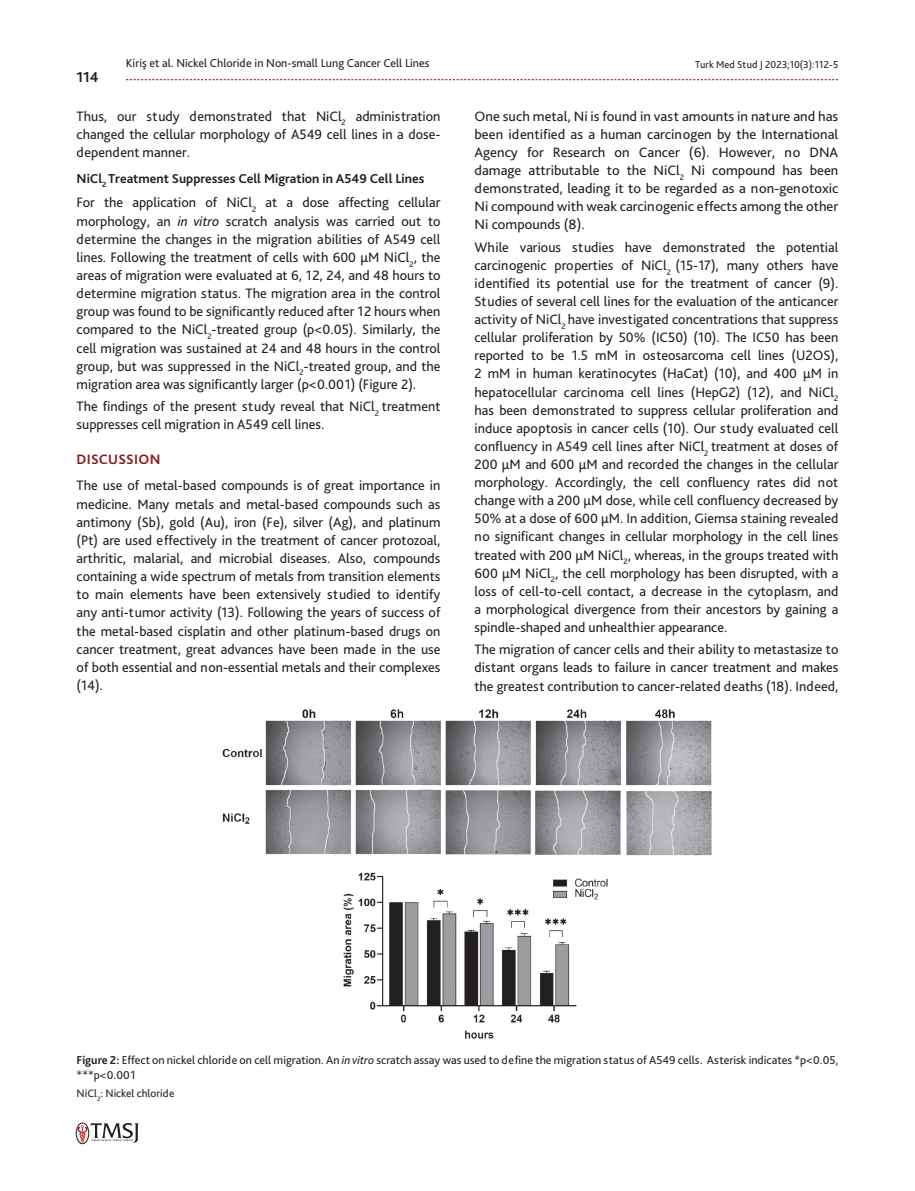
<style>
.page{position:relative;width:915px;height:1191px;background:#fff}
.page>*{position:absolute;margin:0;border:0;box-sizing:border-box;transform-origin:0 0}
.t1{font:700 15px "Bliss Pro";color:#231f20}
.YAZI{font:14.25px/18.1px "Bliss Pro";color:#231f20;text-align:justify}
.ANA_METİN_BAŞLIK{font:700 14.25px "Bliss Pro";letter-spacing:.02em;color:#88181b}
.BOLD_BAŞLIK{font:700 13.5px "Bliss Pro";color:#231f20}
.RESİM-ALTI{font:12px/14.4px "Bliss Pro";color:#231f20}
.RESİM-ALTI-2{font:11.25px "Bliss Pro";color:#231f20}
.t2{font:10.5px "Bliss Pro";color:#231f20}
.s1{font-style:italic}
.s2{font-weight:700}
</style>
<div class="page">
<svg style="left:126px;top:79px;width:712px;height:1px"></svg>
<div style="left:76px;top:1122px;width:13px;height:21px;border:1px solid #231f20;border-radius:50%"></div>
<svg style="left:77px;top:1123px;width:62px;height:20px"></svg>
<img style="left:222px;top:709px;width:490px;height:330px">
<p class="t1" style="left:77px;top:68px;width:24px">114</p>
<p class="RESİM-ALTI" style="left:126px;top:55px;width:305px">Kiriş et al. Nickel Chloride in Non-small Lung Cancer Cell Lines</p>
<p class="t2" style="left:694px;top:58px;width:145px">Turk Med Stud J 2023;10(3):112-5</p>
<p class="YAZI" style="left:77px;top:106px;width:365px">Thus, our study demonstrated that NiCl<sub>2</sub> administration changed the cellular morphology of A549 cell lines in a dose&shy;dependent manner.</p>
<p class="BOLD_BAŞLIK" style="left:77px;top:170px;width:349px">NiCl<sub>2</sub> Treatment Suppresses Cell Migration in A549 Cell Lines</p>
<p class="YAZI" style="left:77px;top:193px;width:365px">For the application of NiCl<sub>2</sub> at a dose affecting cellular morphology, an <span class="s1">in vitro</span> scratch analysis was carried out to determine the changes in the migration abilities of A549 cell lines. Following the treatment of cells with 600 µM NiCl<sub>2</sub>, the areas of migration were evaluated at 6, 12, 24, and 48 hours to determine migration status. The migration area in the control group was found to be significantly reduced after 12 hours when compared to the NiCl<sub>2</sub>-treated group (p&lt;0.05). Similarly, the cell migration was sustained at 24 and 48 hours in the control group, but was suppressed in the NiCl<sub>2</sub>-treated group, and the migration area was significantly larger (p&lt;0.001) (Figure 2).</p>
<p class="YAZI" style="left:77px;top:397px;width:365px">The findings of the present study reveal that NiCl<sub>2</sub> treatment suppresses cell migration in A549 cell lines.</p>
<p class="ANA_METİN_BAŞLIK" style="left:77px;top:450px;width:85px">DISCUSSION</p>
<p class="YAZI" style="left:77px;top:476px;width:365px">The use of metal-based compounds is of great importance in medicine. Many metals and metal-based compounds such as antimony (Sb), gold (Au), iron (Fe), silver (Ag), and platinum (Pt) are used effectively in the treatment of cancer protozoal, arthritic, malarial, and microbial diseases. Also, compounds containing a wide spectrum of metals from transition elements to main elements have been extensively studied to identify any anti-tumor activity (13). Following the years of success of the metal-based cisplatin and other platinum-based drugs on cancer treatment, great advances have been made in the use of both essential and non-essential metals and their complexes (14).</p>
<p class="YAZI" style="left:474px;top:106px;width:365px">One such metal, Ni is found in vast amounts in nature and has been identified as a human carcinogen by the International Agency for Research on Cancer (6). However, no DNA damage attributable to the NiCl<sub>2</sub> Ni compound has been demonstrated, leading it to be regarded as a non-genotoxic Ni compound with weak carcinogenic effects among the other Ni compounds (8).</p>
<p class="YAZI" style="left:474px;top:237px;width:365px">While various studies have demonstrated the potential carcinogenic properties of NiCl<sub>2</sub> (15-17), many others have identified its potential use for the treatment of cancer (9).<br>Studies of several cell lines for the evaluation of the anticancer activity of NiCl<sub>2</sub> have investigated concentrations that suppress cellular proliferation by 50% (IC50) (10). The IC50 has been reported to be 1.5 mM in osteosarcoma cell lines (U2OS), 2 mM in human keratinocytes (HaCat) (10), and 400 µM in hepatocellular carcinoma cell lines (HepG2) (12), and NiCl<sub>2 </sub>has been demonstrated to suppress cellular proliferation and induce apoptosis in cancer cells (10). Our study evaluated cell confluency in A549 cell lines after NiCl<sub>2</sub> treatment at doses of 200 µM and 600 µM and recorded the changes in the cellular morphology. Accordingly, the cell confluency rates did not change with a 200 µM dose, while cell confluency decreased by 50% at a dose of 600 µM. In addition, Giemsa staining revealed no significant changes in cellular morphology in the cell lines treated with 200 µM NiCl<sub>2</sub>, whereas, in the groups treated with 600 µM NiCl<sub>2</sub>, the cell morphology has been disrupted, with a loss of cell-to-cell contact, a decrease in the cytoplasm, and a morphological divergence from their ancestors by gaining a spindle-shaped and unhealthier appearance.</p>
<p class="YAZI" style="left:474px;top:640px;width:365px">The migration of cancer cells and their ability to metastasize to distant organs leads to failure in cancer treatment and makes the greatest contribution to cancer-related deaths (18). Indeed,</p>
<p class="RESİM-ALTI" style="left:77px;top:1052px;width:763px"><span class="s2">Figure 2:</span> Effect on nickel chloride on cell migration. An <span class="s1">in vitro</span> scratch assay was used to define the migration status of A549 cells. Asterisk indicates *p&lt;0.05, ***p&lt;0.001</p>
<p class="RESİM-ALTI-2" style="left:77px;top:1086px;width:99px">NiCl<sub>2</sub>: Nickel chloride</p>
</div>
